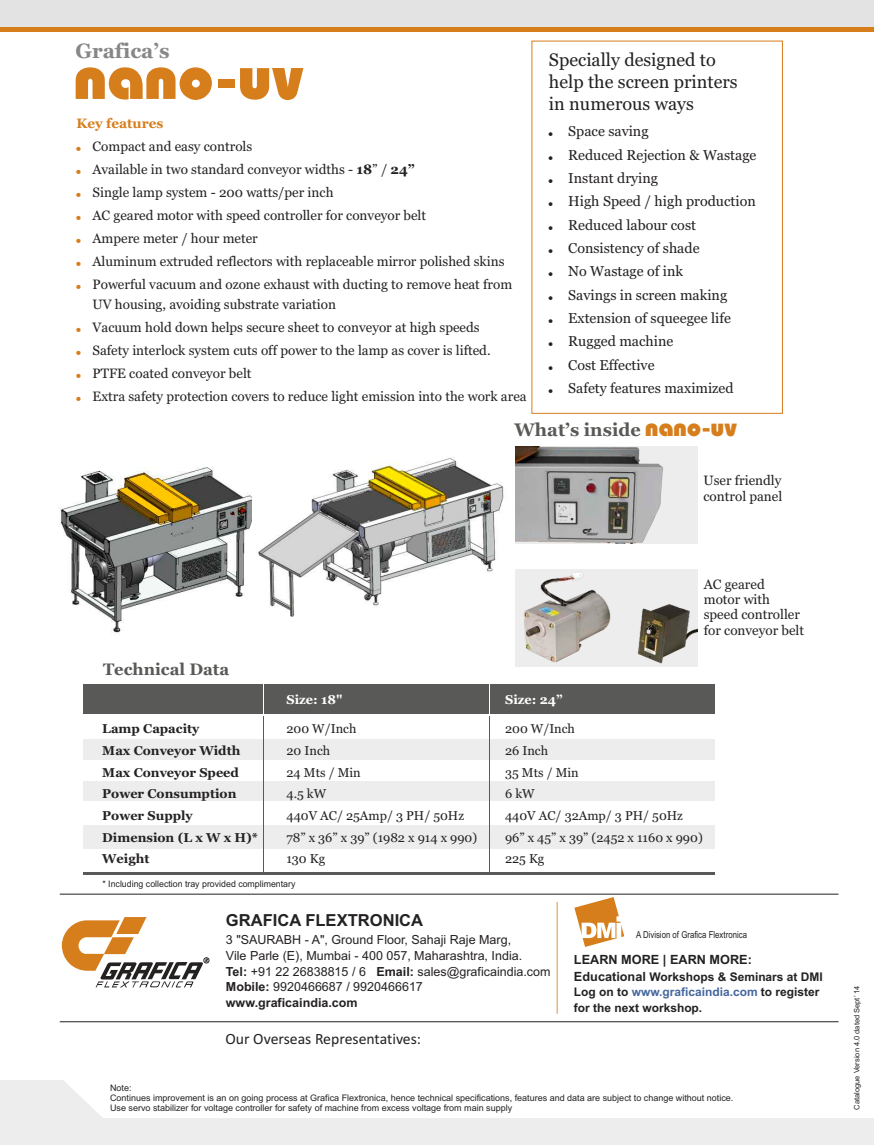
<style>
.page{position:relative;width:874px;height:1145px;background:#fff}
.page>*{position:absolute;margin:0;border:0;box-sizing:border-box;transform-origin:0 0}
.t1{font:61.65px "Bahamas Heavy";color:#d67d1c}
.t2{font:700 20.55px "Georgia";color:#878787}
.t3{font:18px/21.9px "Georgia";color:#242121}
.t4{font:700 18px "Georgia";color:#595957}
.t5{font:700 16.5px "Arial";color:#242121}
.t6{font:700 16.5px "Georgia";color:#595957}
.t7{font:15.75px "Calibri";color:#242121}
.t8{font:14.25px/23.4px "Georgia";color:#242121}
.t9{font:13.5px/23px "Georgia";color:#242121}
.t10{font:700 13.5px "Georgia";color:#d67d1c}
.t11{font:12.75px "Georgia";color:#242121}
.t12{font:700 12.75px "Georgia";color:#242121}
.t13{font:700 12.75px "Arial";color:#242121}
.t14{font:700 12.75px "Georgia";color:#fff}
.t15{font:12.6px/15.6px "Arial";color:#242121}
.t16{font:700 12px/15.5px "Arial";color:#242121}
.t17{font:9.6px "Arial Narrow";color:#242121}
.t18{font:9px/10.1px "Arial";color:#242121}
.t19{font:7.5px "Arial";color:#242121}
.s1{font-weight:700}
.s2{font-family:"Bahamas Heavy";font-weight:400;font-size:24.6px;color:#d67d1c}
.s3{font-size:12.75px}
.s4{color:#45669e}
</style>
<div class="page">
<div style="left:532px;top:41px;width:251px;height:372px;border:1px solid #d67d1c"></div>
<div style="left:84px;top:825px;width:631px;height:23px;background:#ededed"></div>
<div style="left:84px;top:781px;width:631px;height:20px;background:#ededed"></div>
<div style="left:84px;top:738px;width:631px;height:21px;background:#ededed"></div>
<div style="left:84px;top:684px;width:631px;height:29px;background:#595957"></div>
<hr style="left:263px;top:711px;width:1px;height:161px;background:#595957">
<hr style="left:84px;top:872px;width:631px;height:2px;background:#595957">
<hr style="left:263px;top:684px;width:1px;height:31px;background:#fff">
<hr style="left:489px;top:711px;width:1px;height:161px;background:#595957">
<hr style="left:489px;top:684px;width:1px;height:31px;background:#fff">
<div style="left:0;top:0;width:874px;height:31px;background:#d67d1c"></div>
<div style="left:0;top:0;width:874px;height:27px;background:#e3e3e3"></div>
<svg style="left:0;top:1080px;width:874px;height:65px"></svg>
<div style="left:515px;top:446px;width:182px;height:97px;background:#ededed"></div>
<img style="left:515px;top:446px;width:148px;height:97px">
<img style="left:515px;top:569px;width:183px;height:97px">
<svg style="left:62px;top:917px;width:147px;height:70px"></svg>
<hr style="left:556px;top:902px;width:2px;height:111px;background:#d67d1c">
<svg style="left:574px;top:897px;width:50px;height:50px"></svg>
<hr style="left:60px;top:1021px;width:779px;height:1px;background:#242121">
<hr style="left:60px;top:894px;width:779px;height:1px;background:#242121">
<img style="left:59px;top:467px;width:193px;height:166px">
<img style="left:257px;top:457px;width:247px;height:160px">
<h2 class="t2" style="left:75px;top:43px;width:96px">Grafica’s</h2>
<h1 class="t1" style="left:74px;top:41px;width:232px">nano-uv</h1>
<p class="t10" style="left:76px;top:118px;width:89px">Key features</p>
<p class="t9" style="left:93px;top:136px;width:421px">Compact and easy controls<br>Available in two standard conveyor widths - <span class="s1">18</span>” / <span class="s1">24”<br></span>Single lamp system - 200 watts/per inch<br>AC geared motor with speed controller for conveyor belt<br>Ampere meter / hour meter<br>Aluminum extruded reflectors with replaceable mirror polished skins Powerful vacuum and ozone exhaust with ducting to remove heat from</p>
<p class="t9" style="left:93px;top:294px;width:436px">UV housing, avoiding substrate variation<br>Vacuum hold down helps secure sheet to conveyor at high speeds<br>Safety interlock system cuts off power to the lamp as cover is lifted.<br>PTFE coated conveyor belt<br>Extra safety protection covers to reduce light emission into the work area</p>
<h3 class="t3" style="left:549px;top:50px;width:190px">Specially designed to help the screen printers in numerous ways</h3>
<p class="t8" style="left:568px;top:121px;width:190px">Space saving<br>Reduced Rejection &amp; Wastage<br>Instant drying<br>High Speed / high production<br>Reduced labour cost<br>Consistency of shade<br>No Wastage of ink<br>Savings in screen making<br>Extension of squeegee life<br>Rugged machine<br>Cost Effective<br>Safety features maximized</p>
<h3 class="t4" style="left:515px;top:422px;width:224px">What’s inside <span class="s2">nano-uv</span></h3>
<p class="t9" style="left:704px;top:474px;width:80px;line-height:15.3px">User friendly control panel</p>
<p class="t6" style="left:103px;top:663px;width:128px">Technical Data</p>
<p class="t14" style="left:286px;top:694px;width:58px">Size: 18"</p>
<p class="t14" style="left:505px;top:694px;width:59px">Size: 24”</p>
<p class="t9" style="left:704px;top:577px;width:102px;line-height:15.3px">AC geared motor with speed controller for conveyor belt</p>
<p class="t12" style="left:102px;top:723px;width:99px">Lamp Capacity</p>
<p class="t11" style="left:286px;top:723px;width:71px">200 W/Inch</p>
<p class="t11" style="left:505px;top:723px;width:71px">200 W/Inch</p>
<p class="t12" style="left:102px;top:745px;width:140px">Max Conveyor Width</p>
<p class="t11" style="left:286px;top:745px;width:45px">20 Inch</p>
<p class="t11" style="left:505px;top:745px;width:45px">26 Inch</p>
<p class="t12" style="left:102px;top:767px;width:138px">Max Conveyor Speed</p>
<p class="t11" style="left:286px;top:767px;width:76px">24 Mts / Min</p>
<p class="t11" style="left:505px;top:767px;width:75px">35 Mts / Min</p>
<p class="t12" style="left:102px;top:788px;width:136px">Power Consumption</p>
<p class="t11" style="left:286px;top:788px;width:41px">4.5 kW</p>
<p class="t11" style="left:505px;top:788px;width:31px">6 kW</p>
<p class="t12" style="left:102px;top:810px;width:92px">Power Supply</p>
<p class="t11" style="left:286px;top:810px;width:179px">440V AC/ 25Amp/ 3 PH/ 50Hz</p>
<p class="t11" style="left:505px;top:810px;width:179px">440V AC/ 32Amp/ 3 PH/ 50Hz</p>
<p class="t12" style="left:102px;top:832px;width:157px">Dimension (L x W x H)*</p>
<p class="t11" style="left:286px;top:832px;width:192px">78” x 36” x 39” (1982 x 914 x 990)</p>
<p class="t11" style="left:505px;top:832px;width:199px">96” x 45” x 39” (2452 x 1160 x 990)</p>
<p class="t12" style="left:102px;top:853px;width:49px">Weight</p>
<p class="t11" style="left:286px;top:853px;width:40px">130 Kg</p>
<p class="t11" style="left:505px;top:853px;width:41px">225 Kg</p>
<p class="t18" style="left:102px;top:879px;width:195px">* Including collection tray provided complimentary</p>
<p class="t5" style="left:226px;top:914px;width:199px">GRAFICA FLEXTRONICA</p>
<p class="t15" style="left:226px;top:933px;width:326px">3 "SAURABH - A", Ground Floor, Sahaji Raje Marg,<br>Vile Parle (E), Mumbai - 400 057, Maharashtra, India.<br><span class="s1">Tel:</span> +91 22 26838815 / 6 <span class="s1">Email:</span> sales@graficaindia.com <span class="s1">Mobile:</span> 9920466687 / 9920466617 <span class="s1">www.graficaindia.com</span></p>
<p class="t7" style="left:226px;top:1032px;width:197px">Our Overseas Representatives:</p>
<p class="t17" style="left:636px;top:930px;width:113px">A Division of Grafica Flextronica</p>
<p class="t13" style="left:574px;top:955px;width:179px">LEARN MORE | EARN MORE:</p>
<p class="t16" style="left:574px;top:969px;width:250px"><span class="s3">Educational</span> Workshops &amp; Seminars at DMI<br>Log on to <span class="s4">www.graficaindia.com</span> to register for the next workshop.</p>
<p class="t18" style="left:110px;top:1083px;width:625px">Note:<br>Continues improvement is an on going process at Grafica Flextronica, hence technical specifications, features and data are subject to change without notice.<br>Use servo stabilizer for voltage controller for safety of machine from excess voltage from main supply</p>
<p class="t19" style="left:854px;top:1109px;width:125px;rotate:-90deg">Catalogue Version 4.0 dated Sept’ 14</p>
</div>
